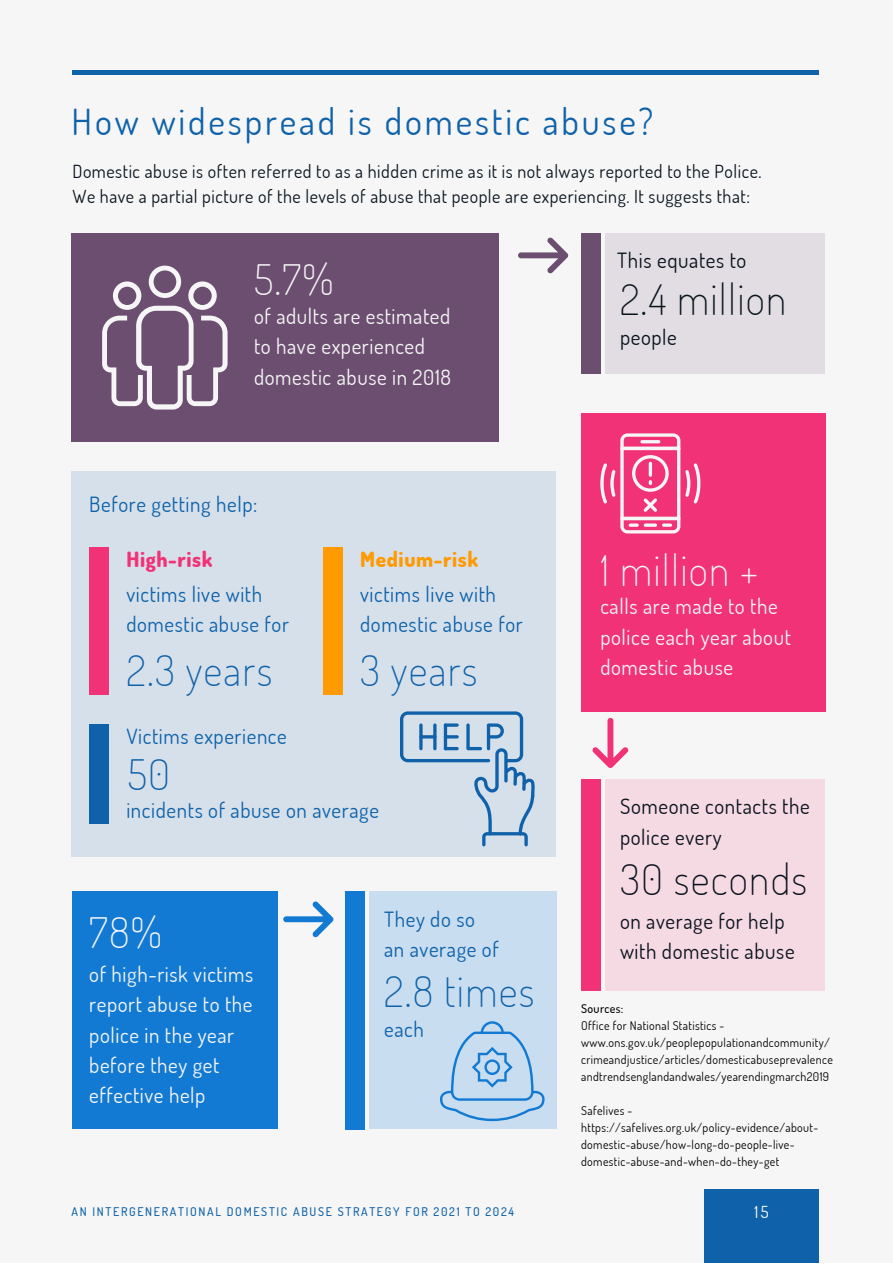
<style>
.page{position:relative;width:893px;height:1264px;background:#fff}
.page>*{position:absolute;margin:0;border:0;box-sizing:border-box;transform-origin:0 0}
.t1{font:200 42px "Dosis";letter-spacing:.03em;color:#0f62aa}
.t2{font:200 42px "Dosis";letter-spacing:.03em;color:#0a141e}
.t3{font:200 42px "Dosis";letter-spacing:.03em;color:#f6f6f6}
.t4{font:36px "Dosis";letter-spacing:.08em;color:#0f62aa}
.t5{font:21px/30.3px "Dosis";letter-spacing:.03em;color:#f6f6f6}
.t6{font:21px/30.3px "Dosis";letter-spacing:.03em;color:#0f62aa}
.t7{font:21px/30.3px "Dosis";letter-spacing:.03em;color:#0a141e}
.t8{font:800 21px "Dosis";letter-spacing:.03em;color:#ff9a00}
.t9{font:800 21px "Dosis";letter-spacing:.03em;color:#f13277}
.t10{font:18px/25.8px "Dosis";letter-spacing:.03em;color:#0a141e}
.t11{font:16.5px "Dosis";color:#fff}
.t12{font:12px/17px "Dosis";letter-spacing:.03em;color:#000}
.t13{font:500 12px "Dosis";letter-spacing:.14em;color:#0f62aa}
.t14{font:500 12px "Dosis";letter-spacing:.03em;color:#000}
</style>
<div class="page">
<div style="left:0;top:0;width:892px;height:1262px;background:#f6f6f6"></div>
<hr style="left:72px;top:71px;width:747px;height:3px;background:#0f62aa">
<div style="left:72px;top:233px;width:427px;height:209px;background:#6c4f70"></div>
<div style="left:581px;top:233px;width:19px;height:140px;background:#6c4f70"></div>
<div style="left:605px;top:233px;width:220px;height:140px;background:#e1dde2"></div>
<svg style="left:518px;top:237px;width:50px;height:36px"></svg>
<svg style="left:102px;top:265px;width:125px;height:144px"></svg>
<div style="left:72px;top:471px;width:483px;height:385px;background:#d6e0ea"></div>
<div style="left:89px;top:548px;width:19px;height:147px;background:#f13277"></div>
<div style="left:323px;top:548px;width:19px;height:147px;background:#ff9a00"></div>
<div style="left:89px;top:725px;width:19px;height:98px;background:#0f62aa"></div>
<svg style="left:400px;top:711px;width:135px;height:135px"></svg>
<div style="left:581px;top:413px;width:244px;height:298px;background:#f13277"></div>
<svg style="left:600px;top:433px;width:100px;height:100px"></svg>
<div style="left:581px;top:779px;width:19px;height:211px;background:#f13277"></div>
<div style="left:605px;top:779px;width:220px;height:211px;background:#f5d9e3"></div>
<svg style="left:592px;top:718px;width:36px;height:50px"></svg>
<div style="left:72px;top:891px;width:205px;height:237px;background:#137ad4"></div>
<div style="left:345px;top:891px;width:19px;height:238px;background:#137ad4"></div>
<div style="left:369px;top:891px;width:188px;height:237px;background:#c8ddef"></div>
<svg style="left:283px;top:901px;width:51px;height:36px"></svg>
<svg style="left:440px;top:1021px;width:104px;height:100px"></svg>
<div style="left:704px;top:1188px;width:114px;height:74px;background:#0f62aa"></div>
<h2 class="t4" style="left:72px;top:98px;width:583px">How widespread is domestic abuse?</h2>
<h3 class="t10" style="left:72px;top:157px;width:690px">Domestic abuse is often referred to as a hidden crime as it is not always reported to the Police.<br>We have a partial picture of the levels of abuse that people are experiencing. It suggests that:</h3>
<h1 class="t3" style="left:254px;top:252px;width:81px">5.7%</h1>
<h3 class="t5" style="left:254px;top:300px;width:199px">of adults are estimated to have experienced domestic abuse in 2018</h3>
<h3 class="t6" style="left:89px;top:488px;width:170px">Before getting help:</h3>
<h3 class="t9" style="left:126px;top:546px;width:88px">High-risk</h3>
<h3 class="t6" style="left:126px;top:578px;width:164px">victims live with domestic abuse for</h3>
<h1 class="t1" style="left:126px;top:643px;width:147px">2.3 years</h1>
<h3 class="t6" style="left:126px;top:721px;width:162px">Victims experience</h3>
<h1 class="t1" style="left:128px;top:746px;width:44px">50</h1>
<h3 class="t8" style="left:360px;top:546px;width:119px">Medium-risk</h3>
<h3 class="t6" style="left:360px;top:578px;width:164px">victims live with domestic abuse for</h3>
<h1 class="t1" style="left:360px;top:643px;width:119px">3 years</h1>
<h3 class="t6" style="left:126px;top:794px;width:254px">incidents of abuse on average</h3>
<h3 class="t6" style="left:384px;top:903px;width:116px">They do so an average of</h3>
<h1 class="t3" style="left:89px;top:904px;width:74px">78%</h1>
<h3 class="t5" style="left:89px;top:958px;width:165px">of high-risk victims report abuse to the police in the year before they get effective help</h3>
<h1 class="t1" style="left:384px;top:963px;width:152px">2.8 times</h1>
<h3 class="t6" style="left:384px;top:1013px;width:41px">each</h3>
<h3 class="t7" style="left:617px;top:245px;width:130px">This equates to</h3>
<h1 class="t2" style="left:620px;top:272px;width:168px">2.4 million</h1>
<h3 class="t7" style="left:620px;top:321px;width:58px">people</h3>
<h1 class="t3" style="left:600px;top:542px;width:159px">1 million +</h1>
<h3 class="t5" style="left:600px;top:590px;width:192px">calls are made to the police each year about domestic abuse</h3>
<h3 class="t7" style="left:620px;top:791px;width:191px">Someone contacts the police every</h3>
<h1 class="t2" style="left:620px;top:851px;width:189px">30 seconds</h1>
<h3 class="t7" style="left:620px;top:905px;width:176px">on average for help with domestic abuse</h3>
<p class="t14" style="left:581px;top:1000px;width:44px">Sources:</p>
<p class="t12" style="left:581px;top:1016px;width:253px">Office for National Statistics - www.ons.gov.uk/peoplepopulationandcommunity/ crimeandjustice/articles/domesticabuseprevalence andtrendsenglandandwales/yearendingmarch2019</p>
<p class="t12" style="left:581px;top:1101px;width:238px">Safelives - https://safelives.org.uk/policy-evidence/about&shy;domestic-abuse/how-long-do-people-live&shy;domestic-abuse-and-when-do-they-get</p>
<p class="t13" style="left:72px;top:1203px;width:444px">AN INTERGENERATIONAL DOMESTIC ABUSE STRATEGY FOR 2021 TO 2024</p>
<h3 class="t11" style="left:754px;top:1200px;width:16px">15</h3>
</div>
